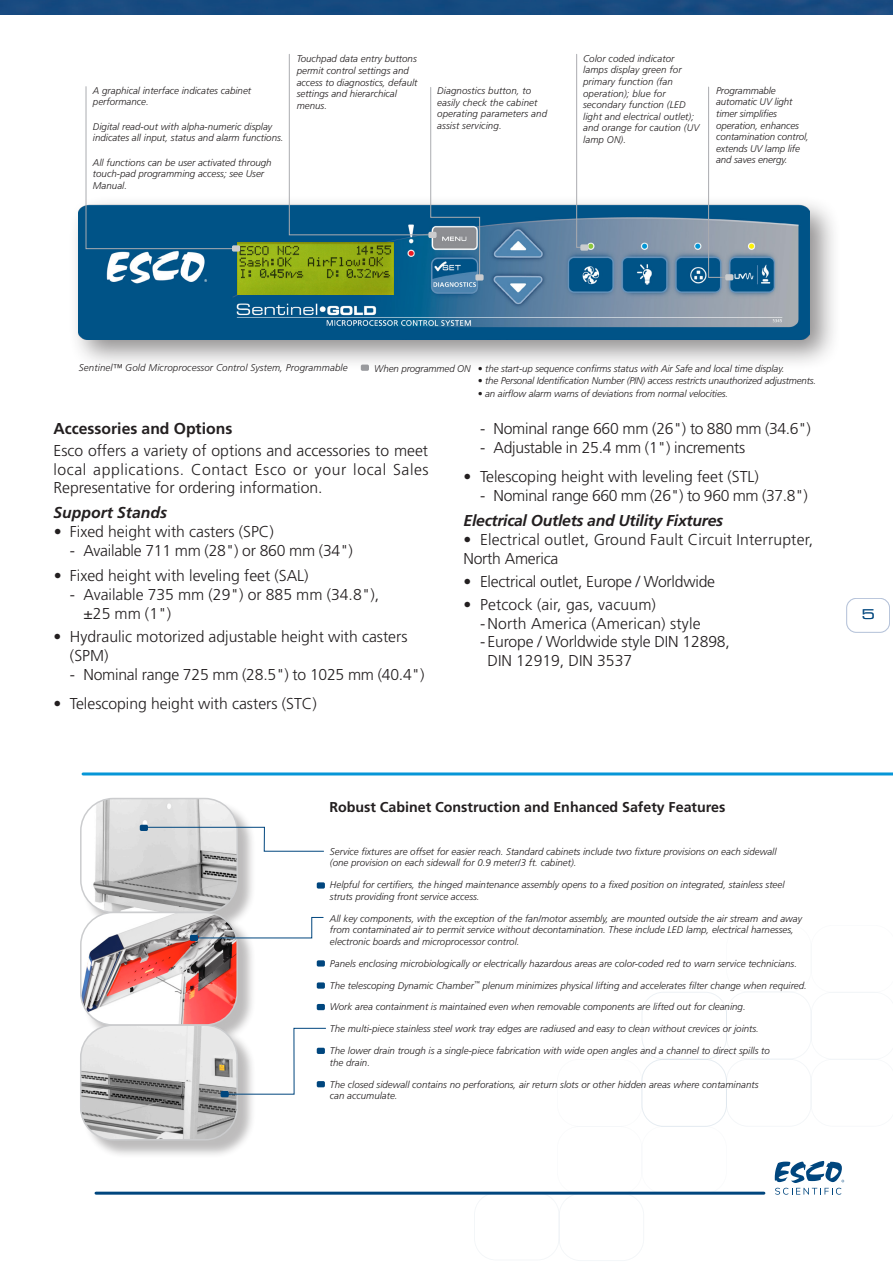
<style>
.page{position:relative;width:893px;height:1263px;background:#fff}
.page>*{position:absolute;margin:0;border:0;box-sizing:border-box;transform-origin:0 0}
.accessories{font:300 15.75px/18.9px "Frutiger LT Std";color:#231f20}
.Body_Text{font:300 15.75px/18.9px "Frutiger LT Std";color:#231f20;text-align:justify}
.accessories-2{font:italic 700 15.75px "Frutiger LT Std";letter-spacing:-.015em;color:#231f20}
.accessories-3{font:300 15.75px "Frutiger LT Std";letter-spacing:-.025em;color:#231f20}
.Body_Text_Headlines{font:700 15.75px "Frutiger LT Std";color:#231f20}
.Body_Text_Headlines-2{font:700 14.25px "Frutiger LT Std";color:#231f20}
.t1{font:13.5px "Eurostile LT Std Ex 2";color:#00467e}
.captions{font:italic 300 9.75px/11.7px "Frutiger LT Std";color:#231f20}
.s1{font-weight:700;font-style:italic}
</style>
<div class="page">
<hr style="left:96px;top:1192px;width:668px;height:3px;background:#00467e">
<div style="left:0;top:0;width:893px;height:14px;background:#164a80"></div>
<svg style="left:775px;top:1161px;width:69px;height:34px"></svg>
<div style="left:846px;top:598px;width:44px;height:34px;border:1px solid #9caecd;border-radius:10px"></div>
<div style="left:726px;top:1059px;width:85px;height:68px;border:1px solid #00467e;border-radius:22px"></div>
<div style="left:726px;top:991px;width:85px;height:68px;border:1px solid #00467e;border-radius:22px"></div>
<div style="left:642px;top:1126px;width:85px;height:68px;border:1px solid #00467e;border-radius:22px"></div>
<div style="left:559px;top:1193px;width:85px;height:68px;border:1px solid #00467e;border-radius:22px"></div>
<div style="left:474px;top:1192px;width:85px;height:68px;border:1px solid #00467e;border-radius:22px"></div>
<div style="left:642px;top:1059px;width:85px;height:68px;border:1px solid #00467e;border-radius:22px"></div>
<div style="left:557px;top:1059px;width:85px;height:68px;border:1px solid #00467e;border-radius:22px"></div>
<div style="left:557px;top:1126px;width:85px;height:68px;border:1px solid #00467e;border-radius:22px"></div>
<div style="left:726px;top:924px;width:85px;height:68px;border:1px solid #00467e;border-radius:22px"></div>
<div style="left:642px;top:992px;width:85px;height:67px;border:1px solid #00467e;border-radius:22px"></div>
<svg style="left:811px;top:992px;width:67px;height:117px"></svg>
<hr style="left:83px;top:772px;width:810px;height:3px;background:#0696d7">
<div style="left:82px;top:800px;width:175px;height:132px;background:#231f20;opacity:.3"></div>
<img style="left:81px;top:798px;width:156px;height:320px">
<div style="left:80px;top:798px;width:158px;height:115px;border:2px solid #cbccce;border-radius:32px"></div>
<div style="left:140px;top:825px;width:8px;height:6px;background:#00467e;border-radius:2px"></div>
<svg style="left:144px;top:826px;width:180px;height:26px"></svg>
<div style="left:82px;top:914px;width:175px;height:131px;background:#231f20;opacity:.3"></div>
<div style="left:80px;top:912px;width:158px;height:114px;border:2px solid #cbccce;border-radius:32px"></div>
<div style="left:190px;top:935px;width:8px;height:6px;background:#00467e;border-radius:2px"></div>
<svg style="left:194px;top:917px;width:130px;height:22px"></svg>
<div style="left:317px;top:882px;width:8px;height:7px;background:#00467e;border-radius:2px"></div>
<div style="left:317px;top:960px;width:8px;height:6px;background:#00467e;border-radius:2px"></div>
<div style="left:317px;top:982px;width:8px;height:7px;background:#00467e;border-radius:2px"></div>
<div style="left:317px;top:1004px;width:8px;height:6px;background:#00467e;border-radius:2px"></div>
<div style="left:82px;top:1027px;width:175px;height:132px;background:#231f20;opacity:.3"></div>
<div style="left:80px;top:1024px;width:158px;height:116px;border:2px solid #cbccce;border-radius:32px"></div>
<div style="left:221px;top:1091px;width:8px;height:6px;background:#00467e;border-radius:2px"></div>
<svg style="left:223px;top:1027px;width:103px;height:68px"></svg>
<div style="left:68px;top:195px;width:773px;height:176px;background:#231f20;opacity:.5"></div>
<img style="left:78px;top:204px;width:732px;height:136px">
<svg style="left:576px;top:54px;width:7px;height:194px"></svg>
<div style="left:580px;top:244px;width:8px;height:7px;background:#cbccce;border-radius:2px"></div>
<svg style="left:708px;top:86px;width:22px;height:192px"></svg>
<div style="left:725px;top:274px;width:8px;height:6px;background:#cbccce;border-radius:2px"></div>
<svg style="left:289px;top:54px;width:191px;height:224px"></svg>
<div style="left:475px;top:274px;width:9px;height:7px;background:#cbccce;border-radius:2px"></div>
<img style="left:238px;top:242px;width:155px;height:52px">
<svg style="left:85px;top:86px;width:152px;height:163px"></svg>
<div style="left:232px;top:245px;width:8px;height:7px;background:#cbccce;border-radius:2px"></div>
<p class="captions" style="left:93px;top:85px;width:160px">A graphical interface indicates cabinet performance.</p>
<p class="captions" style="left:93px;top:121px;width:192px">Digital read-out with alpha-numeric display indicates all input, status and alarm functions.</p>
<p class="captions" style="left:93px;top:157px;width:180px">All functions can be user activated through touch-pad programming access; see User<br>Manual.</p>
<p class="captions" style="left:297px;top:53px;width:122px">Touchpad data entry buttons permit control settings and access to diagnostics, default settings and hierarchical menus.</p>
<p class="captions" style="left:583px;top:53px;width:118px">Color coded indicator lamps display green for primary function (fan operation); blue for secondary function (LED light and electrical outlet); and orange for caution (UV lamp ON).</p>
<p class="captions" style="left:437px;top:85px;width:112px">Diagnostics button, to easily check the cabinet operating parameters and assist servicing.</p>
<p class="captions" style="left:716px;top:85px;width:94px">Programmable automatic UV light timer simplifies operation, enhances contamination control, extends UV lamp life and saves energy.</p>
<p class="captions" style="left:79px;top:362px;width:270px">Sentinel™ Gold Microprocessor Control System, Programmable</p>
<p class="captions" style="left:374px;top:362px;width:412px">When programmed ON • the start-up sequence confirms status with Air Safe and local time display.</p>
<p class="captions" style="left:478px;top:375px;width:340px">• the Personal Identification Number (PIN) access restricts unauthorized adjustments.</p>
<p class="captions" style="left:478px;top:388px;width:252px">• an airflow alarm warns of deviations from normal velocities.</p>
<p class="Body_Text_Headlines" style="left:53px;top:419px;width:180px">Accessories and Options</p>
<p class="Body_Text" style="left:53px;top:441px;width:377px">Esco offers a variety of options and accessories to meet local applications. Contact Esco or your local Sales Representative for ordering information.</p>
<p class="accessories-2" style="left:53px;top:503px;width:115px">Support Stands</p>
<p class="accessories" style="left:53px;top:522px;width:222px"><span class="s1">•</span> Fixed height with casters (SPC)</p>
<p class="accessories" style="left:70px;top:541px;width:285px">- Available 711 mm (28") or 860 mm (34")</p>
<p class="accessories" style="left:53px;top:566px;width:257px"><span class="s1">•</span> Fixed height with leveling feet (SAL)</p>
<p class="accessories" style="left:83px;top:585px;width:297px;text-indent:-13px">- Available 735 mm (29") or 885 mm (34.8"), ±25 mm (1")</p>
<p class="accessories" style="left:70px;top:627px;width:339px;text-indent:-17px">• Hydraulic motorized adjustable height with casters (SPM)</p>
<p class="accessories" style="left:70px;top:665px;width:356px">- Nominal range 725 mm (28.5") to 1025 mm (40.4")</p>
<p class="accessories" style="left:53px;top:694px;width:265px">• Telescoping height with casters (STC)</p>
<p class="accessories" style="left:480px;top:419px;width:332px">- Nominal range 660 mm (26") to 880 mm (34.6")</p>
<p class="accessories" style="left:480px;top:438px;width:267px">- Adjustable in 25.4 mm (1") increments</p>
<p class="accessories" style="left:463px;top:467px;width:297px">• Telescoping height with leveling feet (STL)</p>
<p class="accessories-3" style="left:480px;top:486px;width:329px">- Nominal range 660 mm (26") to 960 mm (37.8")</p>
<p class="accessories-2" style="left:463px;top:511px;width:261px">Electrical Outlets and Utility Fixtures</p>
<p class="accessories" style="left:463px;top:530px;width:351px">• Electrical outlet, Ground Fault Circuit Interrupter,<br>North America</p>
<p class="accessories" style="left:463px;top:572px;width:253px">• Electrical outlet, Europe / Worldwide</p>
<p class="accessories" style="left:480px;top:595px;width:222px;text-indent:-17px">• Petcock (air, gas, vacuum) -North America (American) style</p>
<p class="accessories" style="left:487px;top:633px;width:244px;text-indent:-7px">- Europe / Worldwide style DIN 12898,<br>DIN 12919, DIN 3537</p>
<p class="Body_Text_Headlines-2" style="left:329px;top:798px;width:398px">Robust Cabinet Construction and Enhanced Safety Features</p>
<p class="captions" style="left:330px;top:846px;width:448px">Service fixtures are offset for easier reach. Standard cabinets include two fixture provisions on each sidewall (one provision on each sidewall for 0.9 meter/3 ft. cabinet).</p>
<p class="captions" style="left:330px;top:879px;width:456px">Helpful for certifiers, the hinged maintenance assembly opens to a fixed position on integrated, stainless steel struts providing front service access.</p>
<p class="captions" style="left:330px;top:912px;width:474px">All key components, with the exception of the fan/motor assembly, are mounted outside the air stream and away from contaminated air to permit service without decontamination. These include LED lamp, electrical harnesses, electronic boards and microprocessor control.</p>
<p class="captions" style="left:330px;top:958px;width:469px">Panels enclosing microbiologically or electrically hazardous areas are color-coded red to warn service technicians.</p>
<p class="captions" style="left:330px;top:979px;width:478px">The telescoping Dynamic Chamber<sup>™</sup> plenum minimizes physical lifting and accelerates filter change when required.</p>
<p class="captions" style="left:330px;top:1001px;width:417px">Work area containment is maintained even when removable components are lifted out for cleaning.</p>
<p class="captions" style="left:330px;top:1023px;width:431px">The multi-piece stainless steel work tray edges are radiused and easy to clean without crevices or joints.</p>
<p class="captions" style="left:330px;top:1045px;width:441px">The lower drain trough is a single-piece fabrication with wide open angles and a channel to direct spills to the drain.</p>
<p class="captions" style="left:330px;top:1078px;width:430px">The closed sidewall contains no perforations, air return slots or other hidden areas where contaminants can accumulate.</p>
<h3 class="t1" style="left:862px;top:605px;width:15px">5</h3>
</div>
